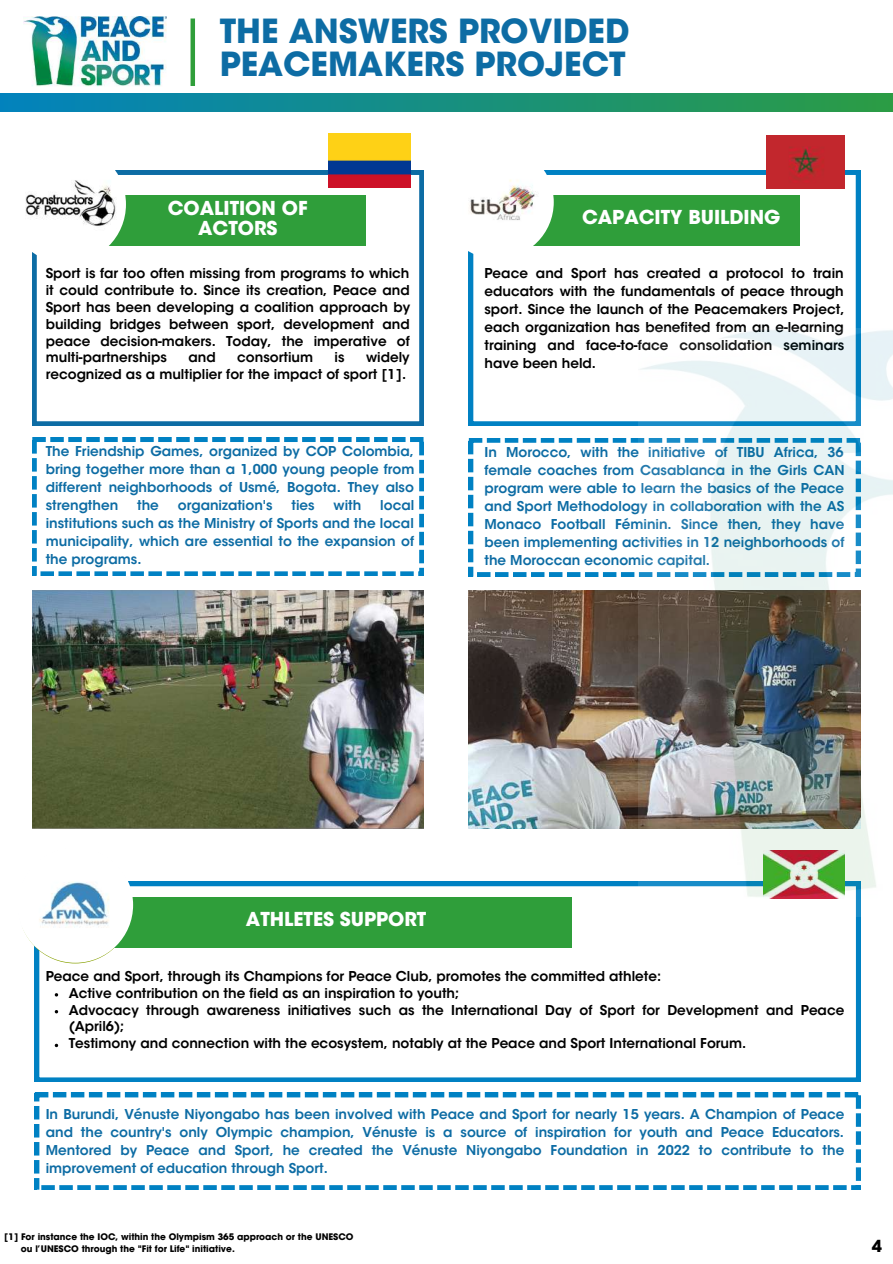
<style>
.page{position:relative;width:893px;height:1264px;background:#fff}
.page>*{position:absolute;margin:0;border:0;box-sizing:border-box;transform-origin:0 0}
.t1{font:700 33px/32.5px "ITC Avant Garde Std";color:#0d6ca4}
.t2{font:700 19.05px/20.2px "ITC Avant Garde Std";color:#fff;text-align:center}
.t3{font:700 16.5px "ITC Avant Garde Std";color:#000}
.t4{font:600 13.5px/18px "ITC Avant Garde Std";color:#0d6ca4;text-align:justify}
.t5{font:600 13.5px/16.8px "ITC Avant Garde Std";color:#000;text-align:justify}
.t6{font:700 9px/12px "ITC Avant Garde Std";color:#000}
</style>
<div class="page">
<svg style="left:35px;top:881px;width:825px;height:200px"></svg>
<svg style="left:32px;top:170px;width:391px;height:256px"></svg>
<svg style="left:32px;top:437px;width:391px;height:139px"></svg>
<div style="left:89px;top:195px;width:276px;height:50px;background:#2f9e3a"></div>
<img style="left:329px;top:134px;width:82px;height:54px">
<svg style="left:469px;top:170px;width:391px;height:256px"></svg>
<img style="left:766px;top:136px;width:78px;height:52px">
<img style="left:469px;top:590px;width:169px;height:238px">
<img style="left:32px;top:590px;width:391px;height:238px">
<svg style="left:469px;top:438px;width:169px;height:138px"></svg>
<svg style="left:35px;top:1092px;width:825px;height:97px"></svg>
<img style="left:24px;top:17px;width:143px;height:70px">
<svg style="left:0;top:94px;width:892px;height:18px;background:#168f80"></svg>
<img style="left:440px;top:145px;width:113px;height:114px;border-radius:50%">
<div style="left:99px;top:897px;width:473px;height:50px;background:#2f9e3a"></div>
<img style="left:17px;top:847px;width:116px;height:115px;border-radius:50%">
<svg style="left:25px;top:170px;width:101px;height:93px"></svg>
<svg style="left:55px;top:1043px;width:3px;height:4px"></svg>
<div style="left:190px;top:19px;width:5px;height:67px;background:#2f9e3a"></div>
<img style="left:638px;top:328px;width:254px;height:588px">
<h1 class="t1" style="left:220px;top:19px;width:411px">THE ANSWERS PROVIDED<br>PEACEMAKERS PROJECT</h1>
<h2 class="t2" style="left:168px;top:200px;width:141px">COALITION OF<br>ACTORS</h2>
<h2 class="t2" style="left:582px;top:209px;width:200px">CAPACITY BUILDING</h2>
<p class="t5" style="left:46px;top:266px;width:366px">Sport is far too often missing from programs to which it could contribute to. Since its creation, Peace and Sport has been developing a coalition approach by building bridges between sport, development and peace decision-makers. Today, the imperative of multi-partnerships</p>
<p class="t5" style="left:46px;top:351px;width:365px;text-align:right">widely<br>recognized as a multiplier for the impact of sport [1].</p>
<p class="t5" style="left:188px;top:351px;width:29px">and</p>
<p class="t5" style="left:237px;top:351px;width:77px">consortium</p>
<p class="t5" style="left:334px;top:351px;width:11px">is</p>
<p class="t4" style="left:46px;top:444px;width:370px">The Friendship Games, organized by COP Colombia, bring together more than a 1,000 young people from different neighborhoods of Usmé, Bogota. They also strengthen</p>
<p class="t4" style="left:46px;top:498px;width:370px;text-indent:334px">local institutions such as the Ministry of Sports and the local municipality, which are essential to the expansion of the programs.</p>
<p class="t4" style="left:137px;top:498px;width:23px">the</p>
<p class="t4" style="left:178px;top:498px;width:96px">organization's</p>
<p class="t4" style="left:291px;top:498px;width:25px">ties</p>
<p class="t4" style="left:333px;top:498px;width:29px">with</p>
<p class="t5" style="left:484px;top:266px;width:361px;line-height:18px">Peace and Sport has created a protocol to train educators with the fundamentals of peace through sport. Since the launch of the Peacemakers Project, each organization has benefited from an e-learning training and face-to-face consolidation seminars have been held.</p>
<p class="t4" style="left:484px;top:445px;width:362px">In Morocco, with the initiative of TIBU Africa, 36 female coaches from Casablanca in the Girls CAN program were able to learn the basics of the Peace and Sport Methodology in collaboration with the AS Monaco Football Féminin. Since then, they have been implementing activities in 12 neighborhoods of the Moroccan economic capital.</p>
<h2 class="t2" style="left:246px;top:910px;width:182px">ATHLETES SUPPORT</h2>
<p class="t5" style="left:46px;top:969px;width:616px">Peace and Sport, through its Champions for Peace Club, promotes the committed athlete:</p>
<p class="t5" style="left:69px;top:986px;width:777px;text-align:left">Active contribution on the field as an inspiration to youth;<br>Advocacy through awareness initiatives such as the International Day of Sport for Development and Peace (April6);<br>Testimony and connection with the ecosystem, notably at the Peace and Sport International Forum.</p>
<p class="t4" style="left:46px;top:1106px;width:800px">In Burundi, Vénuste Niyongabo has been involved with Peace and Sport for nearly 15 years. A Champion of Peace and the country's only Olympic champion, Vénuste is a source of inspiration for youth and Peace Educators.<br>Mentored by Peace and Sport, he created the Vénuste Niyongabo Foundation in 2022 to contribute to the improvement of education through Sport.</p>
<p class="t6" style="left:21px;top:1231px;width:334px;text-indent:-17px">[1] For instance the IOC, within the Olympism 365 approach or the UNESCO ou l’UNESCO through the "Fit for Life" initiative.</p>
<p class="t3" style="left:871px;top:1239px;width:12px">4</p>
</div>
